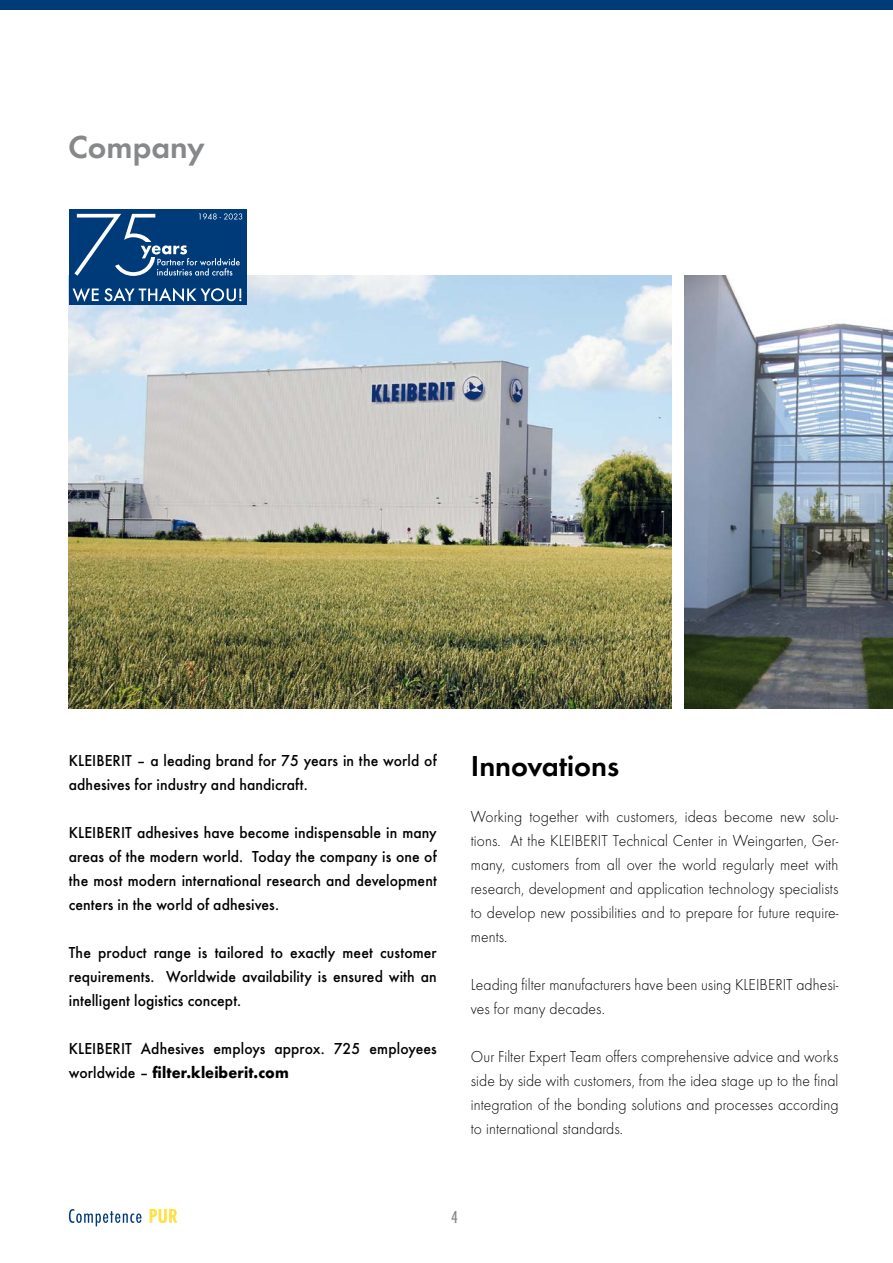
<style>
.page{position:relative;width:893px;height:1263px;background:#fff}
.page>*{position:absolute;margin:0;border:0;box-sizing:border-box;transform-origin:0 0}
.t1{font:33px "Futura Dem";color:#87888a}
.t2{font:30px "Futura Dem";color:#000}
.t3{font:500 18px "Futura Con";color:#87888a}
.t4{font:300 16.5px/24px "Futura";letter-spacing:.005em;color:#000;text-align:justify;scale:.95 1}
.t5{font:500 16.5px/24px "Futura";letter-spacing:.005em;color:#000;scale:.95 1}
.s1{font-weight:700}
</style>
<div class="page">
<svg style="left:69px;top:1209px;width:72px;height:17px"></svg>
<svg style="left:150px;top:1209px;width:27px;height:14px"></svg>
<img style="left:69px;top:275px;width:603px;height:433px">
<img style="left:685px;top:275px;width:208px;height:433px">
<div style="left:69px;top:210px;width:177px;height:95px;background:#003b79"></div>
<svg style="left:73px;top:288px;width:168px;height:14px"></svg>
<svg style="left:74px;top:213px;width:168px;height:63px"></svg>
<div style="left:0;top:0;width:893px;height:10px;background:#003b79"></div>
<h1 class="t1" style="left:68px;top:123px;width:138px">Company</h1>
<p class="t5" style="left:69px;top:749px;width:389px">KLEIBERIT – a leading brand for 75 years in the world of adhesives for industry and handicraft.</p>
<p class="t5" style="left:69px;top:821px;width:389px;text-align:justify">KLEIBERIT adhesives have become indispensable in many areas of the modern world. Today the company is one of the most modern international research and development centers in the world of adhesives.</p>
<p class="t5" style="left:69px;top:941px;width:389px;text-align:justify">The product range is tailored to exactly meet customer requirements. Worldwide availability is ensured with an intelligent logistics concept.</p>
<p class="t5" style="left:69px;top:1037px;width:389px">KLEIBERIT Adhesives employs approx. 725 employees worldwide – <span class="s1">filter.kleiberit.com</span></p>
<h2 class="t2" style="left:471px;top:744px;width:150px">Innovations</h2>
<p class="t4" style="left:471px;top:804px;width:388px">Working together with customers, ideas become new solu&shy;tions. At the KLEIBERIT Technical Center in Weingarten, Ger&shy;many, customers from all over the world regularly meet with research, development and application technology specialists to develop new possibilities and to prepare for future require&shy;ments.</p>
<p class="t4" style="left:471px;top:972px;width:388px">Leading filter manufacturers have been using KLEIBERIT adhesi&shy;ves for many decades.</p>
<p class="t4" style="left:471px;top:1044px;width:388px">Our Filter Expert Team offers comprehensive advice and works side by side with customers, from the idea stage up to the final integration of the bonding solutions and processes according to international standards.</p>
<p class="t3" style="left:451px;top:1207px;width:8px">4</p>
</div>
